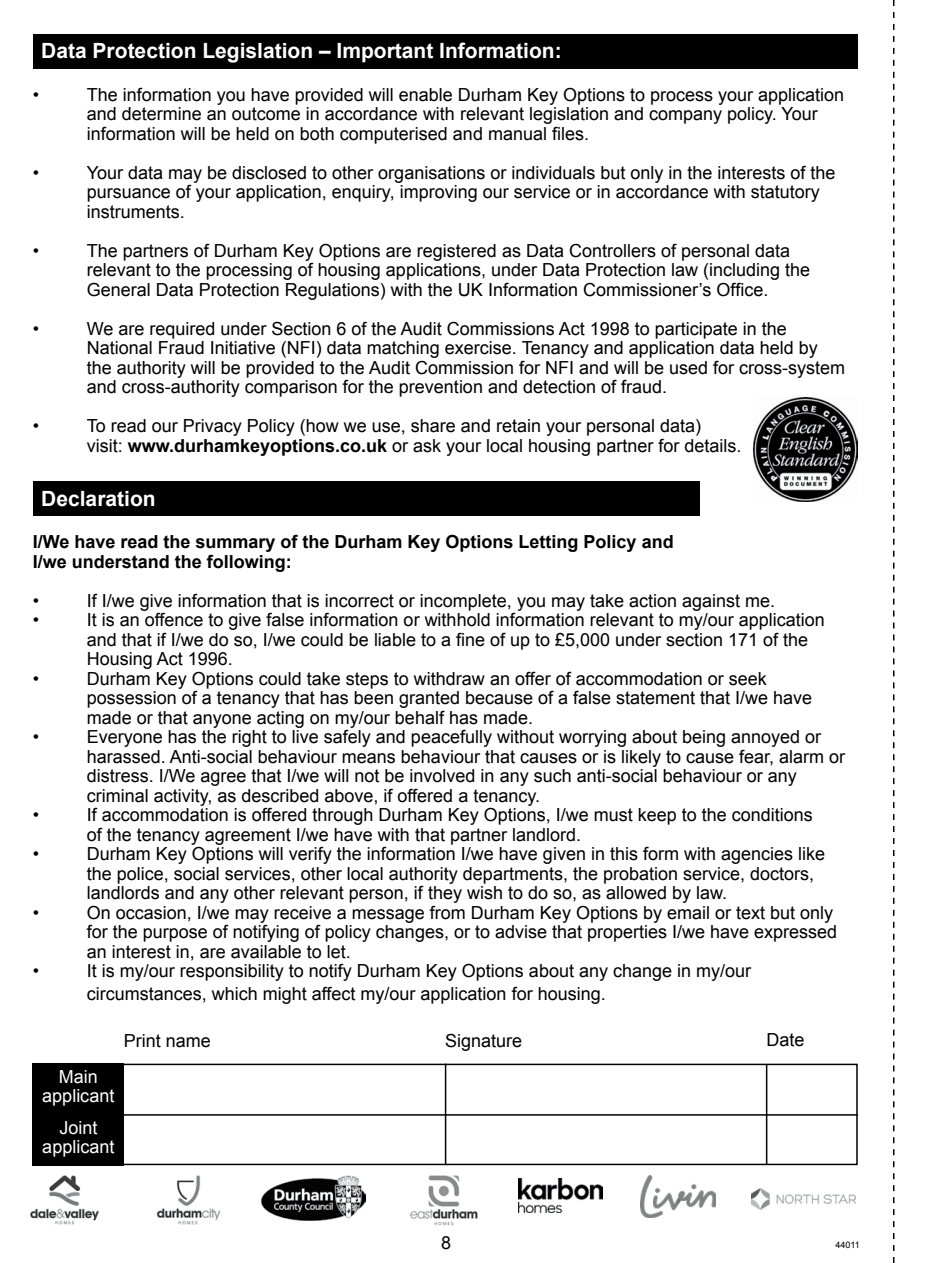
<style>
.page{position:relative;width:927px;height:1263px;background:#fff}
.page>*{position:absolute;margin:0;border:0;box-sizing:border-box;transform-origin:0 0}
.t1{font:700 21px "Arial";color:#fff}
.t2{font:18px/19.5px "Arial";color:#000}
.t3{font:700 18px/19.5px "Arial";color:#000}
.t4{font:18px/19.5px "Arial";color:#fff;text-align:center}
.t5{font:9px "Arial";color:#000}
.s1{font-weight:700}
</style>
<div class="page">
<img style="left:145px;top:1165px;width:81px;height:60px">
<img style="left:30px;top:1175px;width:69px;height:50px">
<img style="left:403px;top:1160px;width:82px;height:66px">
<img style="left:751px;top:1188px;width:105px;height:21px">
<img style="left:261px;top:1176px;width:105px;height:45px">
<img style="left:519px;top:1178px;width:84px;height:34px">
<img style="left:641px;top:1176px;width:75px;height:41px">
<svg style="left:893px;top:0;width:1px;height:1263px"></svg>
<div style="left:33px;top:34px;width:825px;height:34px;background:#000"></div>
<div style="left:33px;top:482px;width:666px;height:34px;background:#000"></div>
<div style="left:56px;top:1064px;width:802px;height:101px;border:2px solid #000"></div>
<hr style="left:445px;top:1064px;width:1px;height:101px;background:#000">
<div style="left:33px;top:1063px;width:91px;height:51px;background:#000"></div>
<hr style="left:103px;top:1114px;width:755px;height:2px;background:#000">
<div style="left:33px;top:1114px;width:91px;height:51px;background:#000"></div>
<hr style="left:766px;top:1065px;width:1px;height:100px;background:#000">
<img style="left:753px;top:397px;width:105px;height:105px">
<p class="t1" style="left:41px;top:37px;width:522px">Data Protection Legislation – Important Information:</p>
<p class="t2" style="left:33px;top:85px;width:8px">•</p>
<p class="t2" style="left:87px;top:85px;width:759px">The information you have provided will enable Durham Key Options to process your application and determine an outcome in accordance with relevant legislation and company policy. Your information will be held on both computerised and manual files.</p>
<p class="t2" style="left:33px;top:163px;width:8px">•</p>
<p class="t2" style="left:87px;top:163px;width:750px">Your data may be disclosed to other organisations or individuals but only in the interests of the pursuance of your application, enquiry, improving our service or in accordance with statutory instruments.</p>
<p class="t2" style="left:33px;top:241px;width:8px">•</p>
<p class="t2" style="left:87px;top:241px;width:725px">The partners of Durham Key Options are registered as Data Controllers of personal data relevant to the processing of housing applications, under Data Protection law (including the<br>General Data Protection Regulations) with the UK Information Commissioner’s Office.</p>
<p class="t2" style="left:33px;top:319px;width:8px">•</p>
<p class="t2" style="left:87px;top:319px;width:760px">We are required under Section 6 of the Audit Commissions Act 1998 to participate in the National Fraud Initiative (NFI) data matching exercise. Tenancy and application data held by the authority will be provided to the Audit Commission for NFI and will be used for cross-system and cross-authority comparison for the prevention and detection of fraud.</p>
<p class="t2" style="left:33px;top:416px;width:8px">•</p>
<p class="t2" style="left:87px;top:416px;width:656px">To read our Privacy Policy (how we use, share and retain your personal data) visit: <span class="s1">www.durhamkeyoptions.co.uk</span> or ask your local housing partner for details.</p>
<p class="t1" style="left:41px;top:485px;width:116px">Declaration</p>
<p class="t3" style="left:33px;top:533px;width:642px">I/We have read the summary of the Durham Key Options Letting Policy and<br>I/we understand the following:</p>
<p class="t2" style="left:33px;top:591px;width:8px">•</p>
<p class="t2" style="left:87px;top:591px;width:690px">If I/we give information that is incorrect or incomplete, you may take action against me.</p>
<p class="t2" style="left:33px;top:610px;width:8px">•</p>
<p class="t2" style="left:87px;top:610px;width:739px">It is an offence to give false information or withhold information relevant to my/our application and that if I/we do so, I/we could be liable to a fine of up to £5,000 under section 171 of the<br>Housing Act 1996.</p>
<p class="t2" style="left:33px;top:669px;width:8px">•</p>
<p class="t2" style="left:87px;top:669px;width:727px">Durham Key Options could take steps to withdraw an offer of accommodation or seek possession of a tenancy that has been granted because of a false statement that I/we have made or that anyone acting on my/our behalf has made.</p>
<p class="t2" style="left:33px;top:727px;width:8px">•</p>
<p class="t2" style="left:87px;top:727px;width:760px">Everyone has the right to live safely and peacefully without worrying about being annoyed or harassed. Anti-social behaviour means behaviour that causes or is likely to cause fear, alarm or distress. I/We agree that I/we will not be involved in any such anti-social behaviour or any criminal activity, as described above, if offered a tenancy.</p>
<p class="t2" style="left:33px;top:805px;width:8px">•</p>
<p class="t2" style="left:87px;top:805px;width:728px">If accommodation is offered through Durham Key Options, I/we must keep to the conditions of the tenancy agreement I/we have with that partner landlord.</p>
<p class="t2" style="left:33px;top:844px;width:8px">•</p>
<p class="t2" style="left:87px;top:844px;width:740px">Durham Key Options will verify the information I/we have given in this form with agencies like the police, social services, other local authority departments, the probation service, doctors, landlords and any other relevant person, if they wish to do so, as allowed by law.</p>
<p class="t2" style="left:33px;top:903px;width:8px">•</p>
<p class="t2" style="left:87px;top:903px;width:752px">On occasion, I/we may receive a message from Durham Key Options by email or text but only for the purpose of notifying of policy changes, or to advise that properties I/we have expressed an interest in, are available to let.</p>
<p class="t2" style="left:33px;top:961px;width:8px">•</p>
<p class="t2" style="left:87px;top:960px;width:666px;line-height:22.5px">It is my/our responsibility to notify Durham Key Options about any change in my/our circumstances, which might affect my/our application for housing.</p>
<p class="t4" style="left:42px;top:1067px;width:74px">Main applicant</p>
<p class="t4" style="left:42px;top:1118px;width:74px">Joint applicant</p>
<p class="t2" style="left:124px;top:1031px;width:89px">Print name</p>
<p class="t2" style="left:445px;top:1031px;width:79px">Signature</p>
<p class="t2" style="left:767px;top:1030px;width:40px">Date</p>
<p class="t2" style="left:441px;top:1233px;width:12px">8</p>
<p class="t5" style="left:836px;top:1239px;width:26px">44011</p>
</div>
